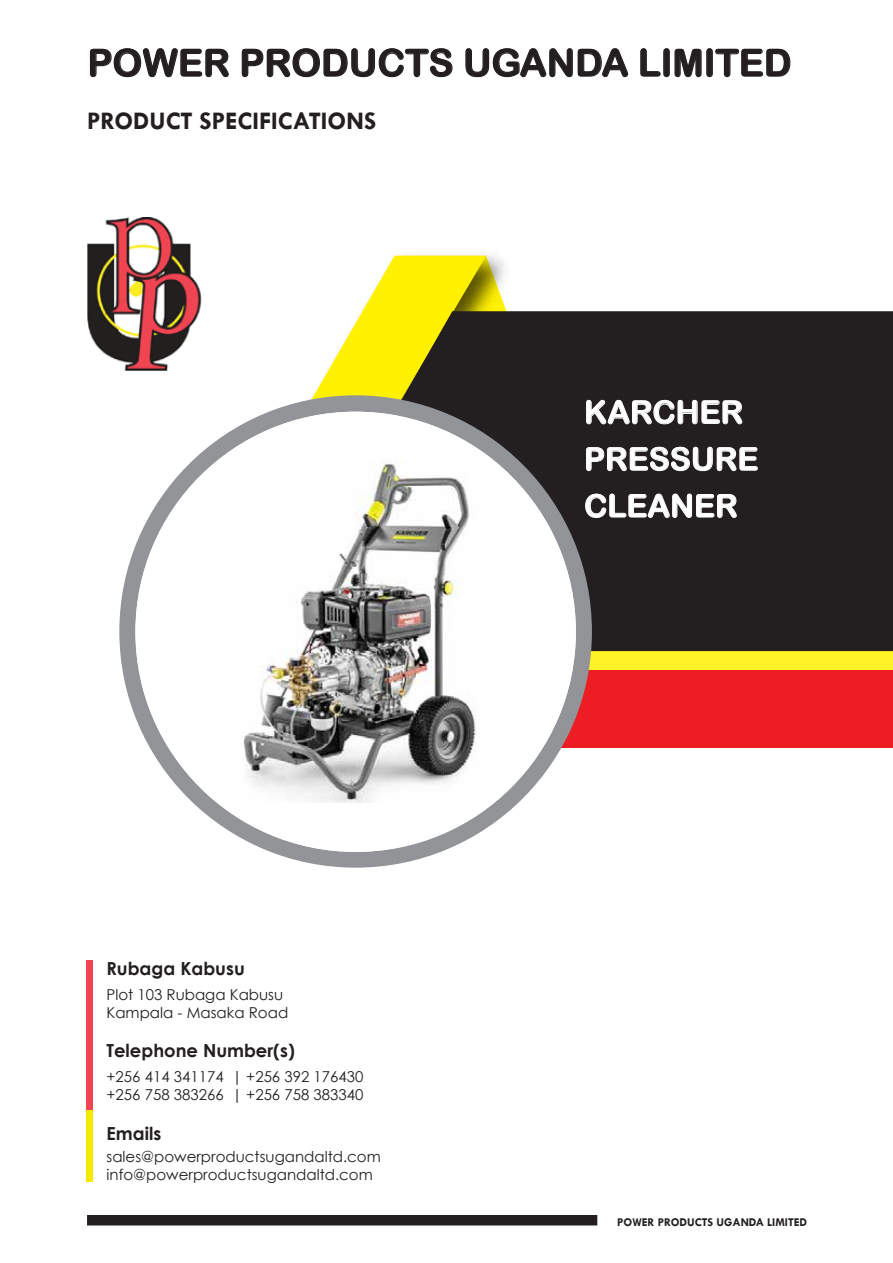
<style>
.page{position:relative;width:893px;height:1263px;background:#fff}
.page>*{position:absolute;margin:0;border:0;box-sizing:border-box;transform-origin:0 0}
.t1{font:37.5px "Arial Rounded MT Bold";color:#231f20}
.t2{font:31.5px/46.8px "Arial Rounded MT Bold";color:#fff}
.t3{font:700 25.5px "Tw Cen";color:#231f20}
.t4{font:700 18px "Century Gothic";color:#231f20}
.t5{font:15px/18px "Century Gothic";color:#231f20}
.t6{font:700 12px "Tw Cen";color:#231f20}
</style>
<div class="page">
<svg style="left:90px;top:48px;width:139px;height:30px"></svg>
<svg style="left:241px;top:48px;width:212px;height:30px"></svg>
<svg style="left:465px;top:48px;width:164px;height:30px"></svg>
<svg style="left:640px;top:48px;width:151px;height:30px"></svg>
<div style="left:87px;top:1215px;width:510px;height:11px;background:#231f20"></div>
<svg style="left:309px;top:255px;width:198px;height:145px"></svg>
<div style="left:396px;top:311px;width:496px;height:341px;background:#231f20"></div>
<div style="left:560px;top:652px;width:332px;height:77px;background:#fff327"></div>
<div style="left:560px;top:670px;width:332px;height:78px;background:#ec1e24"></div>
<div style="left:119px;top:395px;width:473px;height:473px;background:#929497;border-radius:50%"></div>
<div style="left:135px;top:412px;width:441px;height:440px;background:#fff;border-radius:220px"></div>
<svg style="left:585px;top:400px;width:157px;height:25px"></svg>
<svg style="left:585px;top:446px;width:173px;height:26px"></svg>
<svg style="left:585px;top:493px;width:152px;height:25px"></svg>
<div style="left:86px;top:960px;width:6px;height:150px;background:#ef4452"></div>
<div style="left:86px;top:1110px;width:6px;height:72px;background:#f5eb02"></div>
<img style="left:88px;top:218px;width:114px;height:153px">
<img style="left:243px;top:460px;width:233px;height:343px">
<h1 class="t1" style="left:88px;top:41px;width:705px">POWER PRODUCTS UGANDA LIMITED</h1>
<h3 class="t3" style="left:87px;top:105px;width:290px">PRODUCT SPECIFICATIONS</h3>
<p class="t4" style="left:106px;top:955px;width:140px">Rubaga Kabusu</p>
<p class="t5" style="left:106px;top:986px;width:183px">Plot 103 Rubaga Kabusu<br>Kampala - Masaka Road</p>
<p class="t4" style="left:106px;top:1037px;width:190px">Telephone Number(s)</p>
<p class="t5" style="left:106px;top:1067px;width:258px">+256 414 341174 | +256 392 176430 +256 758 383266 | +256 758 383340</p>
<p class="t4" style="left:106px;top:1120px;width:56px">Emails</p>
<p class="t5" style="left:106px;top:1148px;width:276px">sales@powerproductsugandaltd.com info@powerproductsugandaltd.com</p>
<h2 class="t2" style="left:584px;top:388px;width:176px">KARCHER<br>PRESSURE<br>CLEANER</h2>
<p class="t6" style="left:617px;top:1215px;width:191px">POWER PRODUCTS UGANDA LIMITED</p>
</div>
